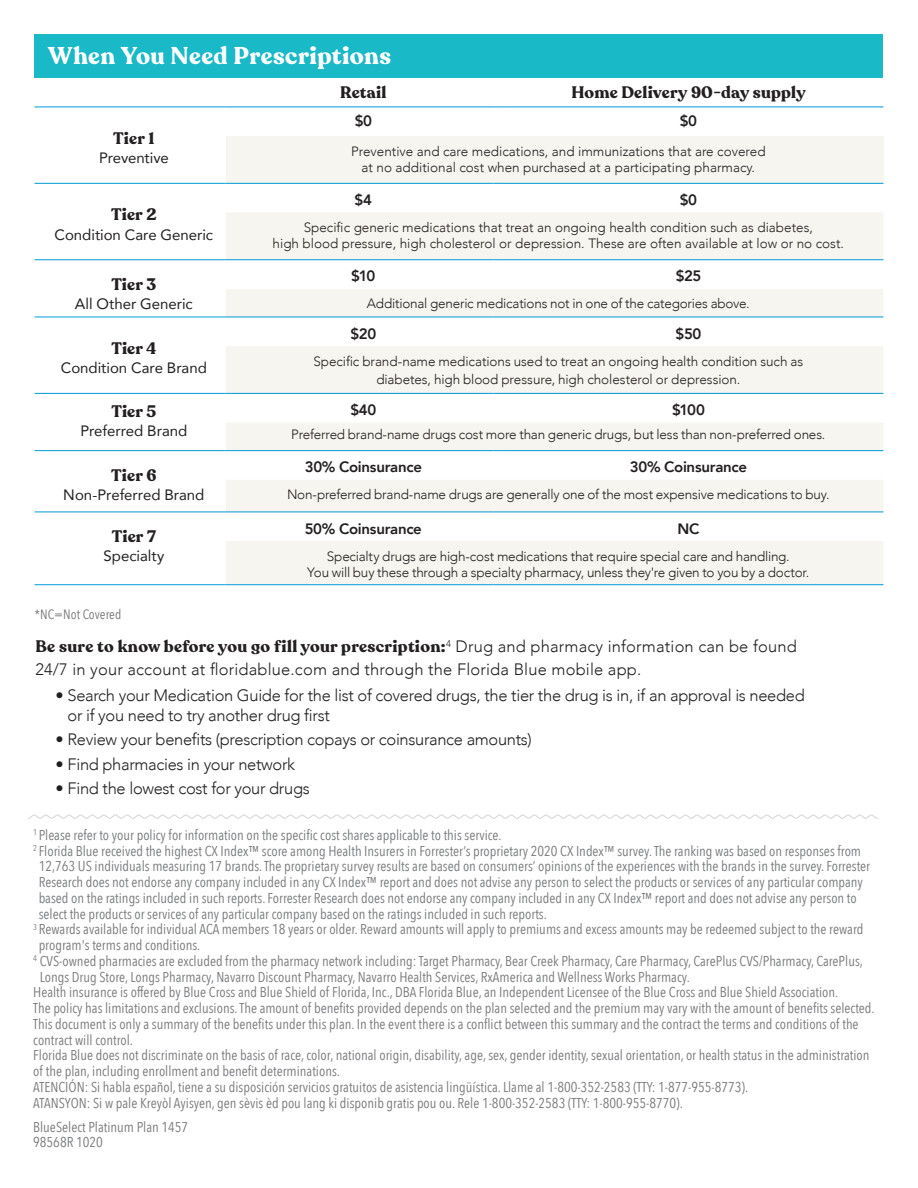
<style>
.page{position:relative;width:918px;height:1188px;background:#fff}
.page>*{position:absolute;margin:0;border:0;box-sizing:border-box;transform-origin:0 0}
.t1{font:700 24px "Recoleta";letter-spacing:.02em;color:#fff}
.t2{font:300 16.5px/19.5px "Avenir";letter-spacing:-.02em;color:#231f20}
.t3{font:300 16.5px/22.5px "Avenir";letter-spacing:.01em;color:#231f20}
.table_Recoletta_10{font:700 16.5px "Recoleta";letter-spacing:.01em;color:#231f20}
.t4{font:15px "Avenir";letter-spacing:-.005em;color:#231f20}
.t5{font:800 15px "Avenir";letter-spacing:-.02em;color:#231f20}
.t6{font:14.25px/15.8px "Avenir Next Condensed";color:#76787b}
.t7{font:300 13.5px/16.2px "Avenir";letter-spacing:-.005em;color:#231f20;text-align:center}
.t8{font:13.5px "Avenir Next Condensed";color:#76787b}
.s1{font-family:"Recoleta";font-weight:700}
</style>
<div class="page">
<div style="left:35px;top:34px;width:848px;height:44px;background:#19b9c8"></div>
<div style="left:226px;top:136px;width:657px;height:47px;background:#f6f5ef"></div>
<svg style="left:226px;top:213px;width:657px;height:371px;fill:#f6f5ef"></svg>
<hr style="left:35px;top:183px;width:191px;height:1px;background:#0099d8">
<hr style="left:226px;top:183px;width:268px;height:1px;background:#0099d8">
<hr style="left:498px;top:183px;width:385px;height:1px;background:#0099d8">
<hr style="left:35px;top:259px;width:191px;height:1px;background:#0099d8">
<hr style="left:226px;top:259px;width:268px;height:1px;background:#0099d8">
<hr style="left:498px;top:259px;width:385px;height:1px;background:#0099d8">
<hr style="left:35px;top:317px;width:191px;height:1px;background:#0099d8">
<hr style="left:226px;top:317px;width:268px;height:1px;background:#0099d8">
<hr style="left:498px;top:317px;width:385px;height:1px;background:#0099d8">
<hr style="left:35px;top:393px;width:191px;height:1px;background:#0099d8">
<hr style="left:226px;top:393px;width:268px;height:1px;background:#0099d8">
<hr style="left:498px;top:393px;width:385px;height:1px;background:#0099d8">
<hr style="left:35px;top:450px;width:191px;height:1px;background:#0099d8">
<hr style="left:226px;top:450px;width:268px;height:1px;background:#0099d8">
<hr style="left:498px;top:450px;width:385px;height:1px;background:#0099d8">
<hr style="left:226px;top:512px;width:268px;height:1px;background:#0099d8">
<hr style="left:498px;top:512px;width:385px;height:1px;background:#0099d8">
<hr style="left:226px;top:584px;width:268px;height:1px;background:#0099d8">
<hr style="left:498px;top:584px;width:385px;height:1px;background:#0099d8">
<hr style="left:35px;top:512px;width:191px;height:1px;background:#0099d8">
<hr style="left:35px;top:584px;width:191px;height:1px;background:#0099d8">
<hr style="left:35px;top:107px;width:191px;height:1px;background:#0099d8">
<hr style="left:226px;top:107px;width:268px;height:1px;background:#0099d8">
<hr style="left:498px;top:107px;width:385px;height:1px;background:#0099d8">
<svg style="left:28px;top:814px;width:851px;height:5px"></svg>
<p class="t1" style="left:48px;top:41px;width:345px">When You Need Prescriptions</p>
<p class="table_Recoletta_10" style="left:340px;top:81px;width:48px">Retail</p>
<p class="table_Recoletta_10" style="left:571px;top:81px;width:236px">Home Delivery 90-day supply</p>
<p class="table_Recoletta_10" style="left:113px;top:128px;width:43px">Tier 1</p>
<p class="t4" style="left:99px;top:146px;width:71px">Preventive</p>
<p class="t5" style="left:355px;top:109px;width:19px">$0</p>
<p class="t5" style="left:680px;top:109px;width:19px">$0</p>
<p class="t7" style="left:351px;top:143px;width:416px">Preventive and care medications, and immunizations that are covered at no additional cost when purchased at a participating pharmacy.</p>
<p class="table_Recoletta_10" style="left:111px;top:204px;width:47px">Tier 2</p>
<p class="t4" style="left:55px;top:222px;width:160px">Condition Care Generic</p>
<p class="table_Recoletta_10" style="left:111px;top:274px;width:47px">Tier 3</p>
<p class="t4" style="left:75px;top:292px;width:119px">All Other Generic</p>
<p class="table_Recoletta_10" style="left:111px;top:338px;width:47px">Tier 4</p>
<p class="t4" style="left:61px;top:356px;width:147px">Condition Care Brand</p>
<p class="table_Recoletta_10" style="left:111px;top:401px;width:46px">Tier 5</p>
<p class="t4" style="left:80px;top:419px;width:108px">Preferred Brand</p>
<p class="table_Recoletta_10" style="left:111px;top:465px;width:47px">Tier 6</p>
<p class="t4" style="left:63px;top:483px;width:143px">Non-Preferred Brand</p>
<p class="table_Recoletta_10" style="left:112px;top:526px;width:46px">Tier 7</p>
<p class="t4" style="left:103px;top:544px;width:62px">Specialty</p>
<p class="t8" style="left:35px;top:603px;width:88px">*NC=Not Covered</p>
<p class="t5" style="left:355px;top:188px;width:19px">$4</p>
<p class="t5" style="left:680px;top:188px;width:19px">$0</p>
<p class="t7" style="left:273px;top:219px;width:573px">Specific generic medications that treat an ongoing health condition such as diabetes,<br>high blood pressure, high cholesterol or depression. These are often available at low or no cost.</p>
<p class="t5" style="left:351px;top:265px;width:26px">$10</p>
<p class="t5" style="left:676px;top:265px;width:27px">$25</p>
<p class="t7" style="left:367px;top:296px;width:384px">Additional generic medications not in one of the categories above.</p>
<p class="t5" style="left:351px;top:322px;width:27px">$20</p>
<p class="t5" style="left:676px;top:322px;width:27px">$50</p>
<p class="t7" style="left:313px;top:352px;width:491px;line-height:18px">Specific brand-name medications used to treat an ongoing health condition such as diabetes, high blood pressure, high cholesterol or depression.</p>
<p class="t5" style="left:350px;top:398px;width:28px">$40</p>
<p class="t5" style="left:672px;top:398px;width:34px">$100</p>
<p class="t7" style="left:291px;top:427px;width:536px">Preferred brand-name drugs cost more than generic drugs, but less than non-preferred ones.</p>
<p class="t5" style="left:305px;top:455px;width:119px">30% Coinsurance</p>
<p class="t5" style="left:630px;top:455px;width:119px">30% Coinsurance</p>
<p class="t7" style="left:287px;top:487px;width:544px">Non-preferred brand-name drugs are generally one of the most expensive medications to buy.</p>
<p class="t5" style="left:305px;top:517px;width:119px">50% Coinsurance</p>
<p class="t5" style="left:678px;top:517px;width:23px">NC</p>
<p class="t7" style="left:327px;top:548px;width:464px">Specialty drugs are high-cost medications that require special care and handling.</p>
<p class="t7" style="left:307px;top:564px;width:504px">You will buy these through a specialty pharmacy, unless they're given to you by a doctor.</p>
<p class="t3" style="left:35px;top:635px;width:763px"><span class="s1">Be sure to know before you go fill your prescription:</span><sup>4</sup> Drug and pharmacy information can be found<br>24/7 in your account at floridablue.com and through the Florida Blue mobile app.</p>
<p class="t2" style="left:68px;top:686px;width:739px;text-indent:-12px">• Search your Medication Guide for the list of covered drugs, the tier the drug is in, if an approval is needed or if you need to try another drug first</p>
<p class="t2" style="left:56px;top:730px;width:478px">• Review your benefits (prescription copays or coinsurance amounts)</p>
<p class="t2" style="left:56px;top:754px;width:241px">• Find pharmacies in your network</p>
<p class="t2" style="left:56px;top:779px;width:256px">• Find the lowest cost for your drugs</p>
<p class="t6" style="left:33px;top:826px;width:470px"><sup>1</sup> Please refer to your policy for information on the specific cost shares applicable to this service.</p>
<p class="t6" style="left:39px;top:842px;width:833px;text-indent:-5px"><sup>2</sup> Florida Blue received the highest CX Index™ score among Health Insurers in Forrester’s proprietary 2020 CX Index™ survey. The ranking was based on responses from 12,763 US individuals measuring 17 brands. The proprietary survey results are based on consumers’ opinions of the experiences with the brands in the survey. Forrester Research does not endorse any company included in any CX Index™ report and does not advise any person to select the products or services of any particular company based on the ratings included in such reports. Forrester Research does not endorse any company included in any CX Index™ report and does not advise any person to select the products or services of any particular company based on the ratings included in such reports.</p>
<p class="t6" style="left:39px;top:921px;width:826px;text-indent:-5px"><sup>3</sup> Rewards available for individual ACA members 18 years or older. Reward amounts will apply to premiums and excess amounts may be redeemed subject to the reward program's terms and conditions.</p>
<p class="t6" style="left:40px;top:952px;width:825px;text-indent:-7px"><sup>4</sup> CVS-owned pharmacies are excluded from the pharmacy network including: Target Pharmacy, Bear Creek Pharmacy, Care Pharmacy, CarePlus CVS/Pharmacy, CarePlus,<br>Longs Drug Store, Longs Pharmacy, Navarro Discount Pharmacy, Navarro Health Services, RxAmerica and Wellness Works Pharmacy.</p>
<p class="t6" style="left:33px;top:984px;width:807px">Health insurance is offered by Blue Cross and Blue Shield of Florida, Inc., DBA Florida Blue, an Independent Licensee of the Blue Cross and Blue Shield Association.</p>
<p class="t6" style="left:33px;top:1000px;width:843px">The policy has limitations and exclusions. The amount of benefits provided depends on the plan selected and the premium may vary with the amount of benefits selected.</p>
<p class="t6" style="left:33px;top:1015px;width:827px">This document is only a summary of the benefits under this plan. In the event there is a conflict between this summary and the contract the terms and conditions of the</p>
<p class="t6" style="left:33px;top:1031px;width:101px">contract will control.</p>
<p class="t6" style="left:33px;top:1047px;width:838px">Florida Blue does not discriminate on the basis of race, color, national origin, disability, age, sex, gender identity, sexual orientation, or health status in the administration</p>
<p class="t6" style="left:33px;top:1063px;width:308px">of the plan, including enrollment and benefit determinations.</p>
<p class="t6" style="left:33px;top:1078px;width:716px">ATENCIÓN: Si habla español, tiene a su disposición servicios gratuitos de asistencia lingüística. Llame al 1-800-352-2583 (TTY: 1-877-955-8773).</p>
<p class="t6" style="left:33px;top:1094px;width:651px">ATANSYON: Si w pale Kreyòl Ayisyen, gen sèvis èd pou lang ki disponib gratis pou ou. Rele 1-800-352-2583 (TTY: 1-800-955-8770).</p>
<p class="t6" style="left:33px;top:1118px;width:157px">BlueSelect Platinum Plan 1457</p>
<p class="t6" style="left:33px;top:1134px;width:71px">98568R 1020</p>
</div>
